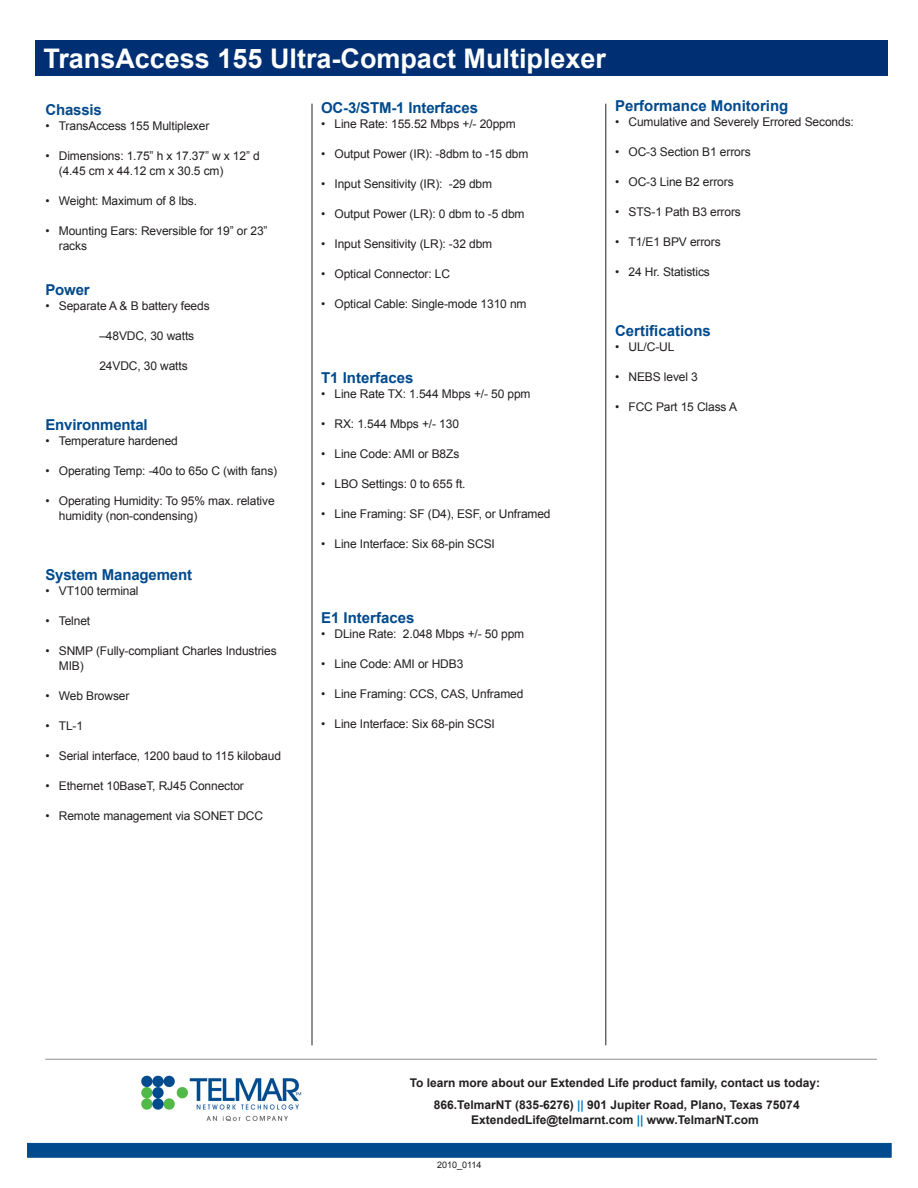
<style>
.page{position:relative;width:918px;height:1188px;background:#fff}
.page>*{position:absolute;margin:0;border:0;box-sizing:border-box;transform-origin:0 0}
.t1{font:700 27px "Arial";color:#fff}
.t2{font:700 15px "Arial";color:#004a8d}
.t3{font:12px/15px "Arial";letter-spacing:-.01em;color:#231f20}
.t4{font:700 12px/15px "Arial";color:#231f20;text-align:center}
.t5{font:9px "Arial";color:#231f20}
.s1{color:#007cc4}
</style>
<div class="page">
<div style="left:27px;top:1143px;width:864px;height:14px;background:#004a8d"></div>
<img style="left:141px;top:1075px;width:161px;height:46px">
<hr style="left:312px;top:104px;width:1px;height:941px;background:#231f20">
<hr style="left:606px;top:104px;width:1px;height:941px;background:#231f20">
<hr style="left:45px;top:1059px;width:832px;height:1px;background:#231f20">
<div style="left:36px;top:40px;width:852px;height:36px;background:#002f73"></div>
<p class="t1" style="left:43px;top:40px;width:564px">TransAccess 155 Ultra-Compact Multiplexer</p>
<p class="t2" style="left:45px;top:99px;width:58px">Chassis</p>
<p class="t3" style="left:45px;top:118px;width:165px">• TransAccess 155 Multiplexer</p>
<p class="t3" style="left:59px;top:148px;width:202px;text-indent:-14px">• Dimensions: 1.75” h x 17.37” w x 12” d (4.45 cm x 44.12 cm x 30.5 cm)</p>
<p class="t3" style="left:45px;top:193px;width:153px">• Weight: Maximum of 8 lbs.</p>
<p class="t3" style="left:59px;top:223px;width:210px;text-indent:-14px">• Mounting Ears: Reversible for 19” or 23” racks</p>
<p class="t2" style="left:45px;top:279px;width:46px">Power</p>
<p class="t3" style="left:45px;top:298px;width:166px">• Separate A &amp; B battery feeds</p>
<p class="t3" style="left:99px;top:328px;width:96px">–48VDC, 30 watts</p>
<p class="t3" style="left:99px;top:358px;width:90px">24VDC, 30 watts</p>
<p class="t2" style="left:45px;top:414px;width:104px">Environmental</p>
<p class="t3" style="left:45px;top:433px;width:134px">• Temperature hardened</p>
<p class="t3" style="left:45px;top:463px;width:233px">• Operating Temp: -40o to 65o C (with fans)</p>
<p class="t3" style="left:59px;top:493px;width:217px;text-indent:-14px">• Operating Humidity: To 95% max. relative humidity (non-condensing)</p>
<p class="t2" style="left:45px;top:564px;width:148px">System Management</p>
<p class="t3" style="left:45px;top:583px;width:95px">• VT100 terminal</p>
<p class="t3" style="left:45px;top:613px;width:46px">• Telnet</p>
<p class="t3" style="left:59px;top:643px;width:219px;text-indent:-14px">• SNMP (Fully-compliant Charles Industries<br>MIB)</p>
<p class="t3" style="left:45px;top:688px;width:86px">• Web Browser</p>
<p class="t3" style="left:45px;top:718px;width:39px">• TL-1</p>
<p class="t3" style="left:45px;top:748px;width:237px">• Serial interface, 1200 baud to 115 kilobaud</p>
<p class="t3" style="left:45px;top:778px;width:200px">• Ethernet 10BaseT, RJ45 Connector</p>
<p class="t3" style="left:45px;top:808px;width:219px">• Remote management via SONET DCC</p>
<p class="t2" style="left:321px;top:98px;width:159px">OC-3/STM-1 Interfaces</p>
<p class="t3" style="left:321px;top:117px;width:196px">• Line Rate: 155.52 Mbps +/- 20ppm</p>
<p class="t3" style="left:321px;top:147px;width:209px">• Output Power (IR): -8dbm to -15 dbm</p>
<p class="t3" style="left:321px;top:177px;width:173px">• Input Sensitivity (IR): -29 dbm</p>
<p class="t3" style="left:321px;top:207px;width:205px">• Output Power (LR): 0 dbm to -5 dbm</p>
<p class="t3" style="left:321px;top:237px;width:173px">• Input Sensitivity (LR): -32 dbm</p>
<p class="t3" style="left:321px;top:267px;width:131px">• Optical Connector: LC</p>
<p class="t3" style="left:321px;top:297px;width:207px">• Optical Cable: Single-mode 1310 nm</p>
<p class="t2" style="left:321px;top:368px;width:94px">T1 Interfaces</p>
<p class="t3" style="left:321px;top:387px;width:211px">• Line Rate TX: 1.544 Mbps +/- 50 ppm</p>
<p class="t3" style="left:321px;top:417px;width:140px">• RX: 1.544 Mbps +/- 130</p>
<p class="t3" style="left:321px;top:447px;width:140px">• Line Code: AMI or B8Zs</p>
<p class="t3" style="left:321px;top:477px;width:146px">• LBO Settings: 0 to 655 ft.</p>
<p class="t3" style="left:321px;top:507px;width:231px">• Line Framing: SF (D4), ESF, or Unframed</p>
<p class="t3" style="left:321px;top:537px;width:175px">• Line Interface: Six 68-pin SCSI</p>
<p class="t2" style="left:321px;top:608px;width:95px">E1 Interfaces</p>
<p class="t3" style="left:321px;top:627px;width:205px">• DLine Rate: 2.048 Mbps +/- 50 ppm</p>
<p class="t3" style="left:321px;top:657px;width:144px">• Line Code: AMI or HDB3</p>
<p class="t3" style="left:321px;top:687px;width:204px">• Line Framing: CCS, CAS, Unframed</p>
<p class="t3" style="left:321px;top:717px;width:175px">• Line Interface: Six 68-pin SCSI</p>
<p class="t2" style="left:615px;top:96px;width:175px">Performance Monitoring</p>
<p class="t3" style="left:615px;top:115px;width:240px">• Cumulative and Severely Errored Seconds:</p>
<p class="t3" style="left:615px;top:145px;width:137px">• OC-3 Section B1 errors</p>
<p class="t3" style="left:615px;top:175px;width:120px">• OC-3 Line B2 errors</p>
<p class="t3" style="left:615px;top:205px;width:127px">• STS-1 Path B3 errors</p>
<p class="t3" style="left:615px;top:235px;width:107px">• T1/E1 BPV errors</p>
<p class="t3" style="left:615px;top:265px;width:96px">• 24 Hr. Statistics</p>
<p class="t2" style="left:615px;top:321px;width:97px">Certifications</p>
<p class="t3" style="left:615px;top:340px;width:61px">• UL/C-UL</p>
<p class="t3" style="left:615px;top:370px;width:84px">• NEBS level 3</p>
<p class="t3" style="left:615px;top:400px;width:124px">• FCC Part 15 Class A</p>
<p class="t4" style="left:410px;top:1076px;width:412px">To learn more about our Extended Life product family, contact us today:</p>
<p class="t4" style="left:434px;top:1098px;width:367px">866.TelmarNT (835-6276) <span class="s1">||</span> 901 Jupiter Road, Plano, Texas 75074<br>ExtendedLife@telmarnt.com <span class="s1">||</span> www.TelmarNT.com</p>
<p class="t5" style="left:437px;top:1158px;width:46px">2010_0114</p>
</div>
